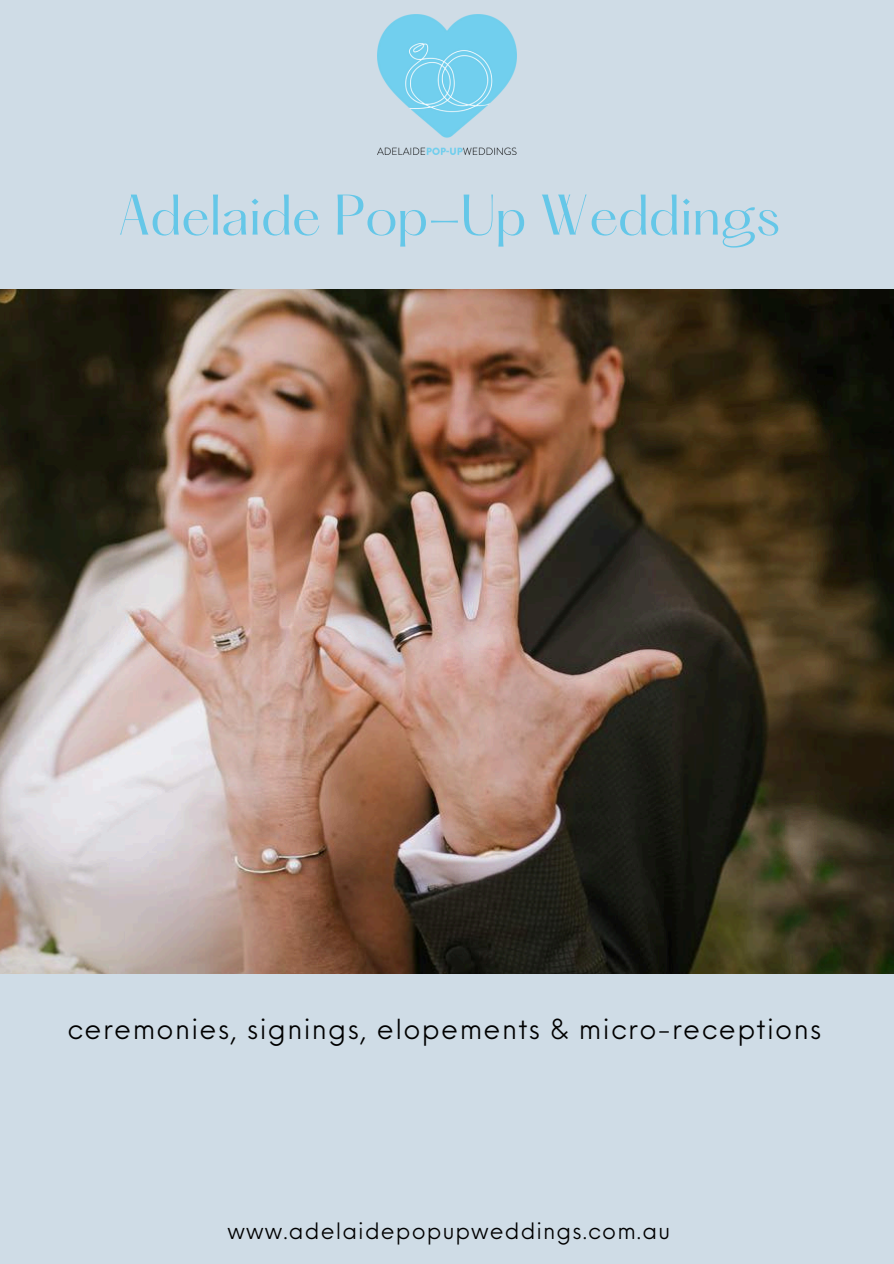
<style>
.page{position:relative;width:894px;height:1264px;background:#fff}
.page>*{position:absolute;margin:0;border:0;box-sizing:border-box;transform-origin:0 0}
.t1{font:49.95px "Hatton";letter-spacing:-.015em;color:#65c7e8}
.t2{font:27px "Neue Einstellung";letter-spacing:.05em;color:#000}
.t3{font:22.05px "Neue Einstellung";letter-spacing:.05em;color:#000}
</style>
<div class="page">
<div style="left:0;top:0;width:893px;height:1263px;background:#cfdce6"></div>
<img style="left:0;top:290px;width:893px;height:683px">
<img style="left:377px;top:14px;width:139px;height:141px">
<h1 class="t1" style="left:117px;top:192px;width:664px">Adelaide Pop-Up Weddings</h1>
<p class="t2" style="left:67px;top:1005px;width:755px">ceremonies, signings, elopements &amp; micro-receptions</p>
<h2 class="t3" style="left:227px;top:1210px;width:443px">www.adelaidepopupweddings.com.au</h2>
</div>
